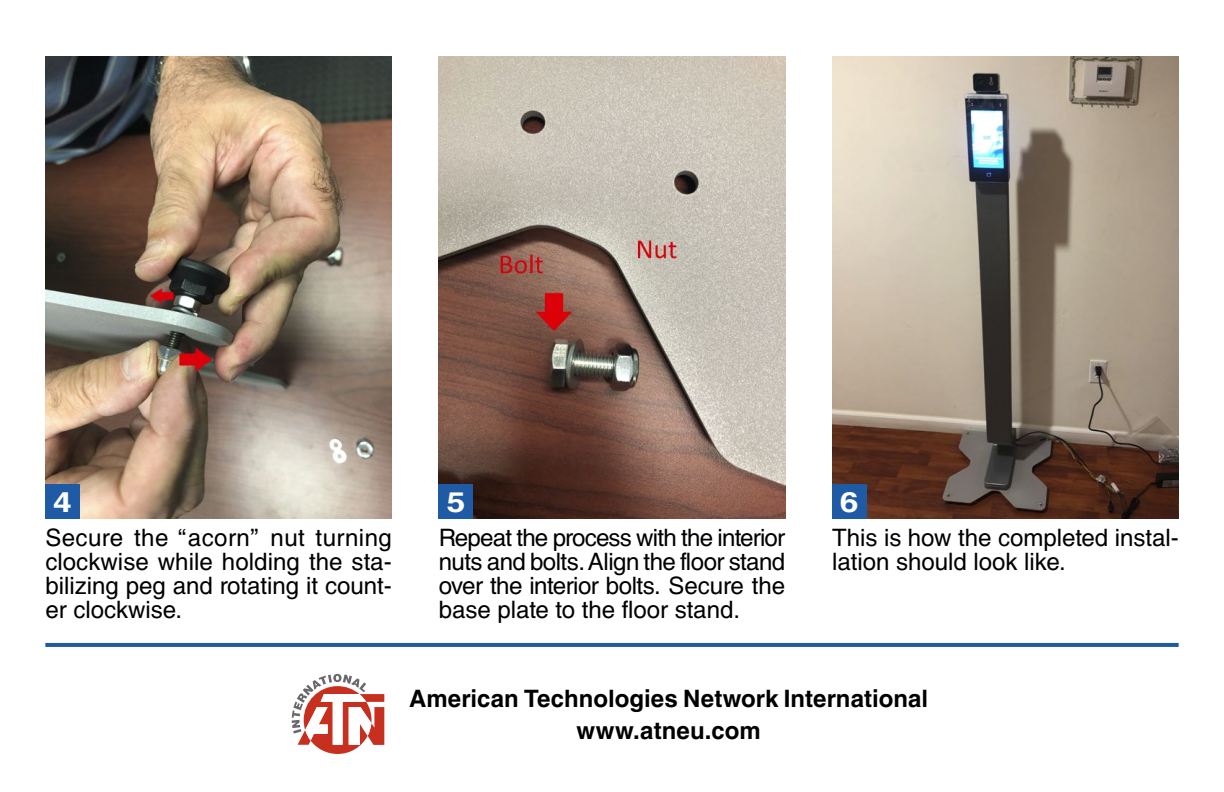
<style>
.page{position:relative;width:1224px;height:792px;background:#fff}
.page>*{position:absolute;margin:0;border:0;box-sizing:border-box;transform-origin:0 0}
.t1{font:700 28px "Helvetica C";color:#fff;scale:1.2 1}
.t2{font:24px/24px "Helvetica C";color:#000;text-align:justify}
.t3{font:700 24px/32px "Helvetica C";color:#000;text-align:center}
</style>
<div class="page">
<img style="left:439px;top:57px;width:346px;height:462px">
<div style="left:439px;top:485px;width:34px;height:34px;background:#1f5ba5"></div>
<img style="left:45px;top:57px;width:347px;height:462px">
<div style="left:45px;top:485px;width:34px;height:34px;background:#1f5ba5"></div>
<img style="left:832px;top:57px;width:347px;height:462px">
<div style="left:832px;top:485px;width:34px;height:34px;background:#1f5ba5"></div>
<hr style="left:45px;top:643px;width:1134px;height:4px;background:#1f5ba5">
<svg style="left:292px;top:674px;width:92px;height:80px"></svg>
<p class="t1" style="left:53px;top:486px;width:17px">4</p>
<p class="t1" style="left:446px;top:486px;width:17px">5</p>
<p class="t1" style="left:840px;top:486px;width:17px">6</p>
<p class="t2" style="left:45px;top:526px;width:348px">Secure the “acorn” nut turning clockwise while holding the sta&shy;bilizing peg and rotating it count&shy;er clockwise.</p>
<p class="t2" style="left:439px;top:526px;width:348px">Repeat the process with the interior nuts and bolts. Align the floor stand over the interior bolts. Secure the base plate to the floor stand.</p>
<p class="t2" style="left:832px;top:526px;width:348px">This is how the completed instal&shy;lation should look like.</p>
<p class="t3" style="left:409px;top:682px;width:521px">American Technologies Network International www.atneu.com</p>
</div>
